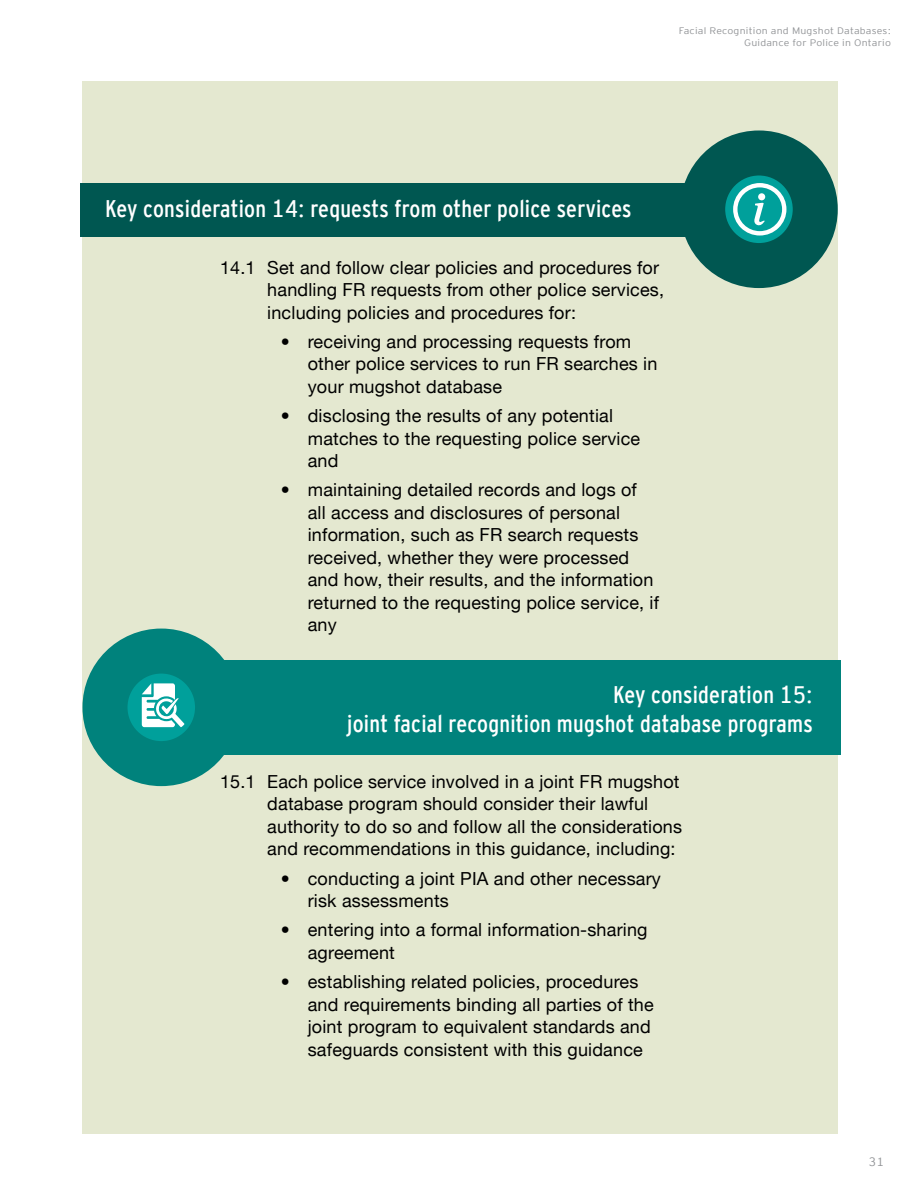
<style>
.page{position:relative;width:918px;height:1188px;background:#fff}
.page>*{position:absolute;margin:0;border:0;box-sizing:border-box;transform-origin:0 0}
.t1{font:24px/28.8px "Interstate Cond Mono";letter-spacing:.01em;color:#fff;text-align:right}
.t2{font:18px/22.5px "Helvetica Neue LT";letter-spacing:.01em;color:#000}
.t3{font:12.15px "Interstate Cond Mono Lgt";color:#939598;scale:1.11 1}
.t4{font:9.45px/12.6px "Interstate Mono Lgt";letter-spacing:.02em;color:#939598;text-align:right;scale:1.11 1}
</style>
<div class="page">
<div style="left:82px;top:81px;width:756px;height:1053px;background:#e4e8d0"></div>
<div style="left:80px;top:183px;width:612px;height:54px;background:#005751"></div>
<svg style="left:703px;top:153px;width:112px;height:113px;background:#007c77"></svg>
<div style="left:680px;top:130px;width:158px;height:158px;border:45px solid #005751;border-radius:50%"></div>
<svg style="left:733px;top:183px;width:53px;height:53px;background:#4bbab6"></svg>
<div style="left:215px;top:660px;width:626px;height:94px;background:#00827c"></div>
<svg style="left:105px;top:651px;width:113px;height:113px;background:#019691"></svg>
<div style="left:82px;top:629px;width:158px;height:157px;border:45px solid #00827c;border-radius:50%"></div>
<svg style="left:142px;top:683px;width:43px;height:44px;background:#92d6d4"></svg>
<p class="t4" style="left:679px;top:24px;width:193px">Facial Recognition and Mugshot Databases:<br>Guidance for Police in Ontario</p>
<h1 class="t1" style="left:105px;top:194px;width:528px">Key consideration 14: requests from other police services</h1>
<p class="t2" style="left:267px;top:256px;width:398px;text-indent:-47px">14.1 Set and follow clear policies and procedures for handling FR requests from other police services, including policies and procedures for:</p>
<p class="t2" style="left:308px;top:330px;width:351px;text-indent:-27px">• receiving and processing requests from other police services to run FR searches in your mugshot database</p>
<p class="t2" style="left:308px;top:404px;width:334px;text-indent:-27px">• disclosing the results of any potential matches to the requesting police service and</p>
<p class="t2" style="left:308px;top:478px;width:353px;text-indent:-27px">• maintaining detailed records and logs of all access and disclosures of personal information, such as FR search requests received, whether they were processed and how, their results, and the information returned to the requesting police service, if any</p>
<h1 class="t1" style="left:347px;top:680px;width:467px">Key consideration 15:<br>joint facial recognition mugshot database programs</h1>
<p class="t2" style="left:267px;top:770px;width:416px;text-indent:-47px">15.1 Each police service involved in a joint FR mugshot database program should consider their lawful authority to do so and follow all the considerations and recommendations in this guidance, including:</p>
<p class="t2" style="left:308px;top:867px;width:355px;text-indent:-27px">• conducting a joint PIA and other necessary risk assessments</p>
<p class="t2" style="left:308px;top:919px;width:341px;text-indent:-27px">• entering into a formal information-sharing agreement</p>
<p class="t2" style="left:308px;top:970px;width:347px;text-indent:-27px">• establishing related policies, procedures and requirements binding all parties of the joint program to equivalent standards and safeguards consistent with this guidance</p>
<p class="t3" style="left:869px;top:1155px;width:15px">31</p>
</div>
